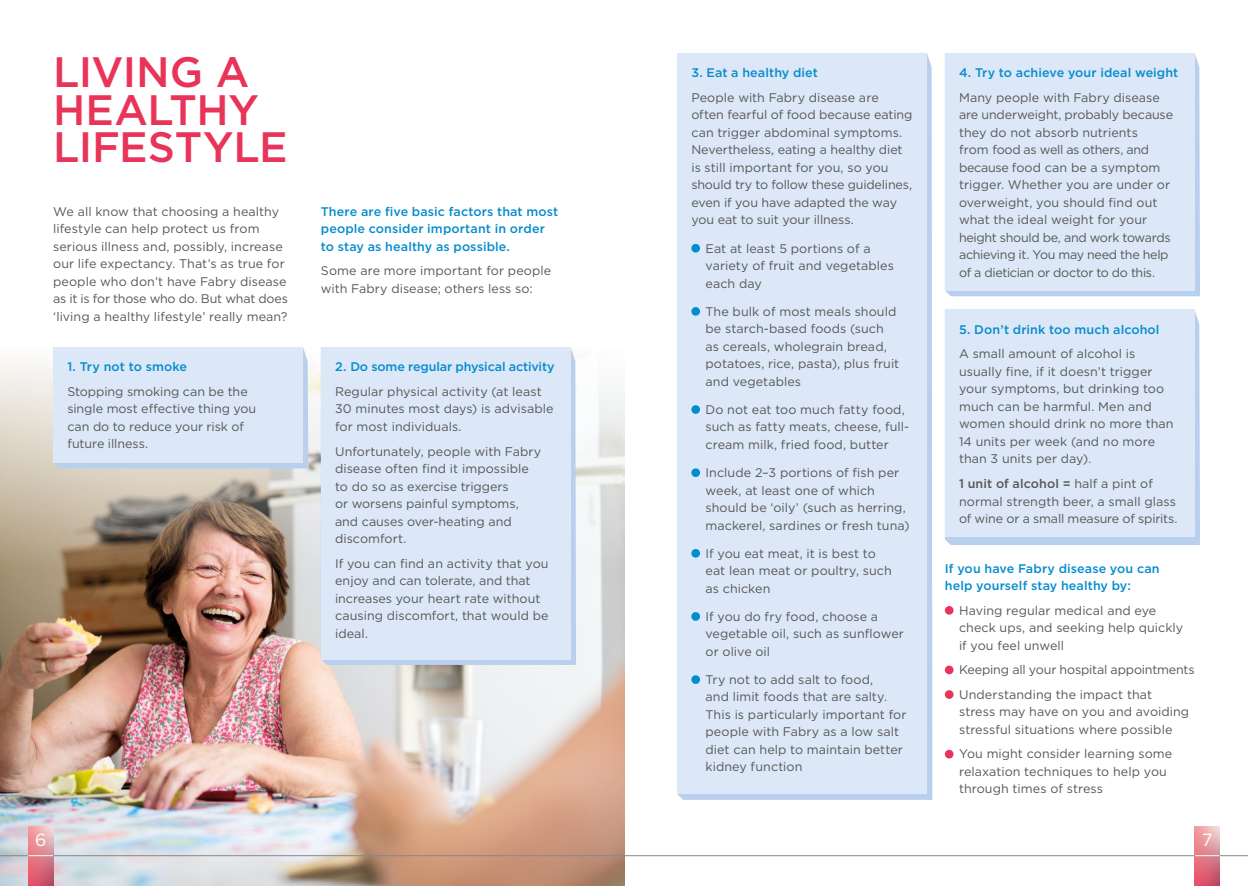
<style>
.page{position:relative;width:1248px;height:886px;background:#fff}
.page>*{position:absolute;margin:0;border:0;box-sizing:border-box;transform-origin:0 0}
.t1{font:500 42.5px/37.5px "Gotham";letter-spacing:-.005em;color:#e83458}
.t2{font:17.5px "Gotham";color:#fff}
.t3{font:12.5px/17.5px "Gotham";letter-spacing:.005em;color:#575756}
.t4{font:500 12.5px/17.5px "Gotham";letter-spacing:.01em;color:#058ccd}
.t5{font:500 12.5px "Gotham";letter-spacing:-.01em;color:#058ccd}
.s1{font-weight:500}
</style>
<div class="page">
<img style="left:0;top:348px;width:624px;height:538px">
<svg style="left:28px;top:826px;width:25px;height:60px"></svg>
<svg style="left:1194px;top:826px;width:25px;height:60px"></svg>
<hr style="left:0;top:855px;width:1247px;height:1px;background:#86888c">
<svg style="left:28px;top:855px;width:25px;height:1px"></svg>
<svg style="left:1194px;top:855px;width:25px;height:1px"></svg>
<svg style="left:321px;top:347px;width:255px;height:318px;background:#c0d4ee"></svg>
<svg style="left:677px;top:53px;width:255px;height:747px;background:#b9d0ed"></svg>
<svg style="left:945px;top:53px;width:254px;height:243px;background:#bcd2ee"></svg>
<svg style="left:945px;top:310px;width:254px;height:235px;background:#bbd1ed"></svg>
<div style="left:53px;top:347px;width:255px;height:121px;background:#b8cfed"></div>
<div style="left:53px;top:347px;width:250px;height:116px;background:#dce7f7"></div>
<div style="left:944px;top:53px;width:250px;height:238px;background:#dce7f7"></div>
<div style="left:944px;top:310px;width:250px;height:227px;background:#dce7f7"></div>
<div style="left:321px;top:347px;width:249px;height:312px;background:#dce7f7"></div>
<div style="left:677px;top:53px;width:250px;height:741px;background:#dce7f7"></div>
<div style="left:691px;top:244px;width:9px;height:9px;background:#058ccd;border-radius:50%"></div>
<div style="left:691px;top:307px;width:9px;height:9px;background:#058ccd;border-radius:50%"></div>
<div style="left:691px;top:405px;width:9px;height:9px;background:#058ccd;border-radius:50%"></div>
<div style="left:691px;top:468px;width:9px;height:9px;background:#058ccd;border-radius:50%"></div>
<div style="left:691px;top:549px;width:9px;height:9px;background:#058ccd;border-radius:50%"></div>
<div style="left:691px;top:612px;width:9px;height:9px;background:#058ccd;border-radius:50%"></div>
<div style="left:691px;top:675px;width:9px;height:9px;background:#058ccd;border-radius:50%"></div>
<svg style="left:944px;top:606px;width:9px;height:9px"></svg>
<div style="left:944px;top:665px;width:9px;height:9px;background:#e83458;border-radius:50%"></div>
<div style="left:944px;top:690px;width:9px;height:9px;background:#e83458;border-radius:50%"></div>
<div style="left:944px;top:750px;width:9px;height:8px;background:#e83458;border-radius:50%"></div>
<h1 class="t1" style="left:53px;top:53px;width:236px">LIVING A<br>HEALTHY<br>LIFESTYLE</h1>
<p class="t3" style="left:53px;top:202px;width:236px">We all know that choosing a healthy lifestyle can help protect us from serious illness and, possibly, increase our life expectancy. That’s as true for people who don’t have Fabry disease as it is for those who do. But what does ‘living a healthy lifestyle’ really mean?</p>
<p class="t4" style="left:67px;top:358px;width:121px">1. Try not to smoke</p>
<p class="t3" style="left:67px;top:382px;width:190px">Stopping smoking can be the single most effective thing you can do to reduce your risk of future illness.</p>
<p class="t4" style="left:321px;top:202px;width:239px">There are five basic factors that most people consider important in order to stay as healthy as possible.</p>
<p class="t3" style="left:321px;top:262px;width:232px">Some are more important for people with Fabry disease; others less so:</p>
<p class="t5" style="left:335px;top:359px;width:221px">2. Do some regular physical activity</p>
<p class="t3" style="left:335px;top:382px;width:220px">Regular physical activity (at least<br>30 minutes most days) is advisable for most individuals.</p>
<p class="t3" style="left:335px;top:442px;width:208px">Unfortunately, people with Fabry disease often find it impossible to do so as exercise triggers<br>or worsens painful symptoms, and causes over-heating and discomfort.</p>
<p class="t3" style="left:335px;top:554px;width:215px">If you can find an activity that you enjoy and can tolerate, and that increases your heart rate without causing discomfort, that would be ideal.</p>
<p class="t4" style="left:691px;top:64px;width:128px">3. Eat a healthy diet</p>
<p class="t3" style="left:691px;top:88px;width:223px">People with Fabry disease are often fearful of food because eating can trigger abdominal symptoms.<br>Nevertheless, eating a healthy diet is still important for you, so you should try to follow these guidelines, even if you have adapted the way you eat to suit your illness.</p>
<p class="t3" style="left:705px;top:239px;width:190px">Eat at least 5 portions of a variety of fruit and vegetables each day</p>
<p class="t3" style="left:705px;top:302px;width:195px">The bulk of most meals should be starch-based foods (such as cereals, wholegrain bread, potatoes, rice, pasta), plus fruit and vegetables</p>
<p class="t3" style="left:705px;top:400px;width:205px">Do not eat too much fatty food, such as fatty meats, cheese, full&shy;cream milk, fried food, butter</p>
<p class="t3" style="left:705px;top:463px;width:205px">Include 2–3 portions of fish per week, at least one of which should be ‘oily’ (such as herring, mackerel, sardines or fresh tuna)</p>
<p class="t3" style="left:705px;top:544px;width:188px">If you eat meat, it is best to eat lean meat or poultry, such as chicken</p>
<p class="t3" style="left:705px;top:607px;width:200px">If you do fry food, choose a vegetable oil, such as sunflower or olive oil</p>
<p class="t3" style="left:705px;top:670px;width:202px">Try not to add salt to food,<br>and limit foods that are salty.<br>This is particularly important for people with Fabry as a low salt diet can help to maintain better kidney function</p>
<p class="t4" style="left:958px;top:64px;width:221px">4. Try to achieve your ideal weight</p>
<p class="t3" style="left:958px;top:88px;width:215px">Many people with Fabry disease are underweight, probably because they do not absorb nutrients<br>from food as well as others, and because food can be a symptom trigger. Whether you are under or overweight, you should find out what the ideal weight for your height should be, and work towards achieving it. You may need the help of a dietician or doctor to do this.</p>
<p class="t4" style="left:958px;top:320px;width:202px">5. Don’t drink too much alcohol</p>
<p class="t3" style="left:958px;top:345px;width:216px">A small amount of alcohol is usually fine, if it doesn’t trigger your symptoms, but drinking too much can be harmful. Men and women should drink no more than<br>14 units per week (and no more than 3 units per day).</p>
<p class="t3" style="left:958px;top:475px;width:220px"><span class="s1">1 unit of alcohol =</span> half a pint of normal strength beer, a small glass of wine or a small measure of spirits.</p>
<p class="t4" style="left:944px;top:559px;width:216px">If you have Fabry disease you can help yourself stay healthy by:</p>
<p class="t3" style="left:958px;top:601px;width:226px">Having regular medical and eye check ups, and seeking help quickly if you feel unwell</p>
<p class="t3" style="left:958px;top:657px;width:237px;line-height:24.6px">Keeping all your hospital appointments<br>Understanding the impact that</p>
<p class="t3" style="left:958px;top:703px;width:232px">stress may have on you and avoiding stressful situations where possible</p>
<p class="t3" style="left:958px;top:745px;width:215px">You might consider learning some relaxation techniques to help you through times of stress</p>
<h2 class="t2" style="left:35px;top:829px;width:13px">6</h2>
<h2 class="t2" style="left:1201px;top:829px;width:12px">7</h2>
</div>
